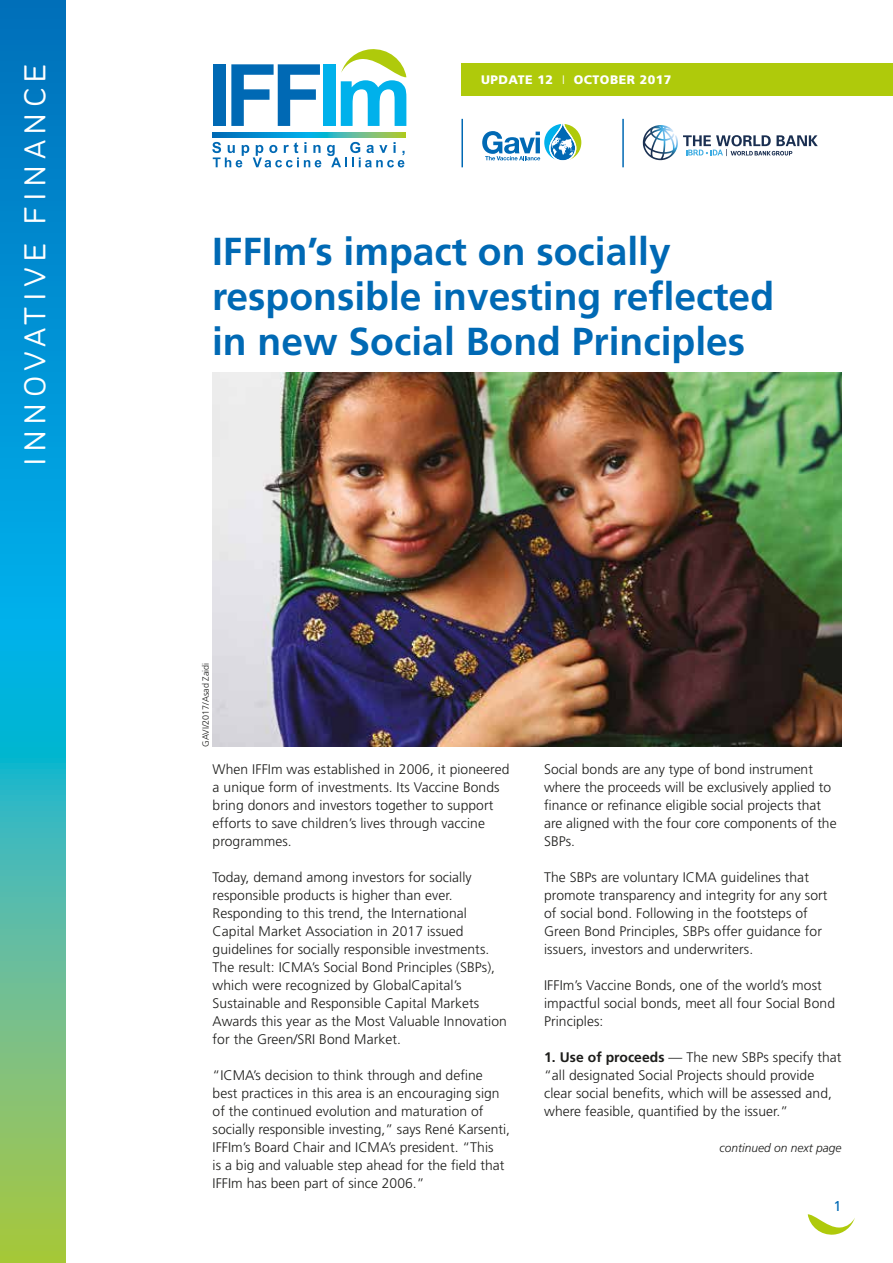
<style>
.page{position:relative;width:893px;height:1263px;background:#fff}
.page>*{position:absolute;margin:0;border:0;box-sizing:border-box;transform-origin:0 0}
.t1{font:700 39px/45px "Frutiger LT Std";color:#0069b4}
.t2{font:30px "St Ryde";letter-spacing:.18em;color:#fff}
.t3{font:14.25px "Frutiger LT Std";color:#0069b4}
.t4{font:300 13.8px/18px "Frutiger";letter-spacing:.005em;color:#1d1d1b}
.t5{font:900 12.3px "Frutiger";letter-spacing:.04em;color:#fff}
.t6{font:italic 300 12px "Frutiger";color:#1d1d1b}
.t7{font:300 9px "Frutiger";color:#1d1d1b}
.s1{font-weight:300}
.s2{font-weight:700}
</style>
<div class="page">
<svg style="left:808px;top:1214px;width:47px;height:21px"></svg>
<svg style="left:212px;top:142px;width:109px;height:25px"></svg>
<svg style="left:327px;top:142px;width:78px;height:25px"></svg>
<svg style="left:213px;top:132px;width:193px;height:6px"></svg>
<div style="left:213px;top:64px;width:13px;height:62px;background:#0069b4"></div>
<svg style="left:231px;top:64px;width:89px;height:62px"></svg>
<div style="left:324px;top:64px;width:12px;height:62px;background:#00b1eb"></div>
<svg style="left:341px;top:49px;width:65px;height:77px"></svg>
<svg style="left:642px;top:125px;width:176px;height:36px"></svg>
<svg style="left:482px;top:124px;width:99px;height:37px"></svg>
<hr style="left:622px;top:119px;width:2px;height:48px;background:#0069b4">
<hr style="left:461px;top:119px;width:2px;height:48px;background:#0069b4">
<div style="left:461px;top:63px;width:432px;height:33px;background:#afca0b"></div>
<svg style="left:0;top:0;width:65px;height:1263px;background:#2ca6b6"></svg>
<img style="left:213px;top:372px;width:629px;height:374px">
<h2 class="t2" style="left:17px;top:466px;width:404px;rotate:-90deg">INNOVATIVE FINANCE</h2>
<p class="t5" style="left:481px;top:72px;width:192px">UPDATE 12 <span class="s1">I</span> OCTOBER 2017</p>
<h1 class="t1" style="left:212px;top:229px;width:564px">IFFIm’s impact on socially responsible investing reflected in new Social Bond Principles</h1>
<p class="t7" style="left:200px;top:747px;width:86px;rotate:-90deg">GAVI/2017/Asad Zaidi</p>
<p class="t4" style="left:213px;top:760px;width:298px">When IFFIm was established in 2006, it pioneered a unique form of investments. Its Vaccine Bonds bring donors and investors together to support efforts to save children’s lives through vaccine programmes.</p>
<p class="t4" style="left:213px;top:868px;width:296px">Today, demand among investors for socially responsible products is higher than ever.<br>Responding to this trend, the International Capital Market Association in 2017 issued guidelines for socially responsible investments.<br>The result: ICMA’s Social Bond Principles (SBPs), which were recognized by GlobalCapital’s Sustainable and Responsible Capital Markets Awards this year as the Most Valuable Innovation for the Green/SRI Bond Market.</p>
<p class="t4" style="left:213px;top:1066px;width:299px">“ICMA’s decision to think through and define best practices in this area is an encouraging sign of the continued evolution and maturation of socially responsible investing,” says René Karsenti, IFFIm’s Board Chair and ICMA’s president. “This<br>is a big and valuable step ahead for the field that IFFIm has been part of since 2006.”</p>
<p class="t4" style="left:544px;top:760px;width:294px">Social bonds are any type of bond instrument where the proceeds will be exclusively applied to finance or refinance eligible social projects that are aligned with the four core components of the SBPs.</p>
<p class="t4" style="left:544px;top:868px;width:285px">The SBPs are voluntary ICMA guidelines that promote transparency and integrity for any sort of social bond. Following in the footsteps of Green Bond Principles, SBPs offer guidance for issuers, investors and underwriters.</p>
<p class="t4" style="left:544px;top:976px;width:292px">IFFIm’s Vaccine Bonds, one of the world’s most impactful social bonds, meet all four Social Bond<br>Principles:</p>
<p class="t4" style="left:544px;top:1048px;width:299px"><span class="s2">1. Use of proceeds</span> — The new SBPs specify that “all designated Social Projects should provide clear social benefits, which will be assessed and, where feasible, quantified by the issuer.”</p>
<p class="t6" style="left:719px;top:1141px;width:124px">continued on next page</p>
<p class="t3" style="left:833px;top:1198px;width:9px">1</p>
</div>
